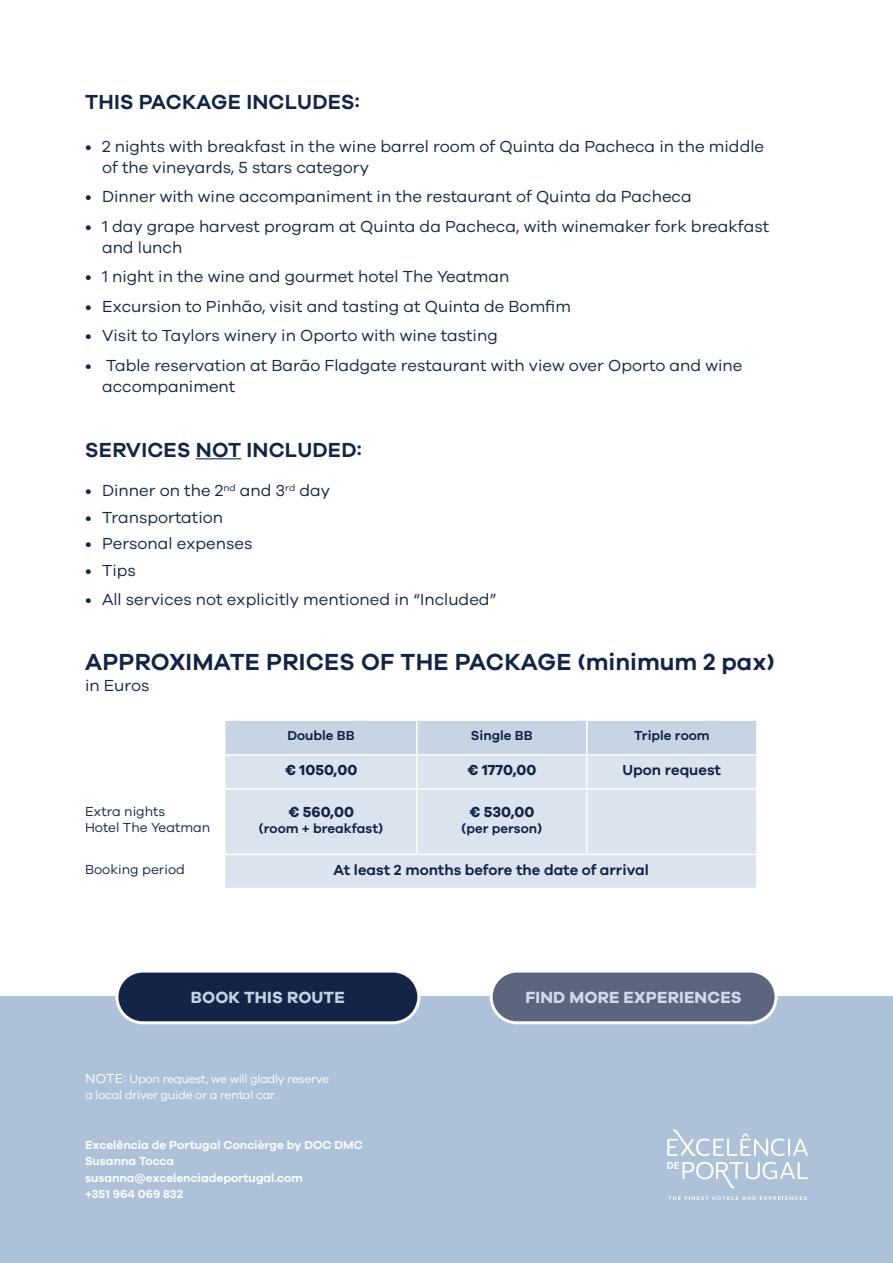
<style>
.page{position:relative;width:893px;height:1263px;background:#fff}
.page>*{position:absolute;margin:0;border:0;box-sizing:border-box;transform-origin:0 0}
.t1{font:600 24px "Galano Grotesque";letter-spacing:.01em;color:#142447}
.t2{font:600 21px "Galano Grotesque";letter-spacing:.01em;color:#142447}
.t3{font:700 16.65px "Galano Grotesque";letter-spacing:.01em;color:#cedae8}
.t4{font:700 16.65px "Galano Grotesque";letter-spacing:.01em;color:#c2d1e2}
.t5{font:16.5px/21px "Galano Grotesque";color:#142447}
.t6{font:600 15px "Galano Grotesque";color:#142447}
.t7{font:700 15px "Galano Grotesque";color:#142447}
.t8{font:600 13.5px "Galano Grotesque";color:#142447}
.t9{font:13.5px/16.5px "Galano Grotesque";color:#142447}
.t10{font:600 12px/16.5px "Galano Grotesque";color:#fff}
.t11{font:12px/16.5px "Galano Grotesque";letter-spacing:-.02em;color:#fff}
.s1{font-size:13.5px}
</style>
<div class="page">
<div style="left:0;top:997px;width:893px;height:266px;background:#adc2d9"></div>
<div style="left:117px;top:971px;width:302px;height:52px;background:#142447;border-radius:26px"></div>
<div style="left:115px;top:969px;width:305px;height:55px;border:3px solid #fff;border-radius:26px"></div>
<div style="left:491px;top:971px;width:285px;height:52px;background:#5b657e;border-radius:26px"></div>
<div style="left:490px;top:969px;width:287px;height:55px;border:3px solid #fff;border-radius:26px"></div>
<svg style="left:667px;top:1129px;width:141px;height:59px"></svg>
<svg style="left:668px;top:1196px;width:139px;height:4px"></svg>
<hr style="left:196px;top:458px;width:45px;height:1px;background:#142447">
<div style="left:225px;top:721px;width:531px;height:33px;background:#c6d4e4"></div>
<div style="left:225px;top:756px;width:531px;height:132px;background:#dae3ee"></div>
<hr style="left:416px;top:721px;width:1px;height:33px;background:#fff">
<hr style="left:586px;top:721px;width:2px;height:33px;background:#fff">
<hr style="left:416px;top:756px;width:1px;height:32px;background:#fff">
<hr style="left:586px;top:756px;width:2px;height:32px;background:#fff">
<hr style="left:416px;top:790px;width:1px;height:64px;background:#fff">
<hr style="left:586px;top:790px;width:2px;height:64px;background:#fff">
<hr style="left:225px;top:788px;width:192px;height:2px;background:#fff">
<hr style="left:417px;top:788px;width:170px;height:2px;background:#fff">
<hr style="left:587px;top:788px;width:171px;height:2px;background:#fff">
<hr style="left:225px;top:854px;width:192px;height:1px;background:#fff">
<hr style="left:417px;top:854px;width:170px;height:1px;background:#fff">
<hr style="left:587px;top:854px;width:171px;height:1px;background:#fff">
<p class="t2" style="left:85px;top:89px;width:276px">THIS PACKAGE INCLUDES:</p>
<p class="t5" style="left:102px;top:135px;width:664px;text-indent:-17px">• 2 nights with breakfast in the wine barrel room of Quinta da Pacheca in the middle of the vineyards, 5 stars category</p>
<p class="t5" style="left:85px;top:186px;width:608px">• Dinner with wine accompaniment in the restaurant of Quinta da Pacheca</p>
<p class="t5" style="left:102px;top:215px;width:669px;text-indent:-17px">• 1 day grape harvest program at Quinta da Pacheca, with winemaker fork breakfast and lunch</p>
<p class="t5" style="left:85px;top:266px;width:426px">• 1 night in the wine and gourmet hotel The Yeatman</p>
<p class="t5" style="left:85px;top:295px;width:488px">• Excursion to Pinhão, visit and tasting at Quinta de Bomfim</p>
<p class="t5" style="left:85px;top:325px;width:414px">• Visit to Taylors winery in Oporto with wine tasting</p>
<p class="t5" style="left:102px;top:354px;width:642px;text-indent:-17px">• Table reservation at Barão Fladgate restaurant with view over Oporto and wine accompaniment</p>
<p class="t2" style="left:85px;top:437px;width:278px">SERVICES NOT INCLUDED:</p>
<p class="t5" style="left:85px;top:480px;width:246px">• Dinner on the 2<sup>nd</sup> and 3<sup>rd</sup> day</p>
<p class="t5" style="left:85px;top:506px;width:140px">• Transportation</p>
<p class="t5" style="left:85px;top:533px;width:169px">• Personal expenses</p>
<p class="t5" style="left:85px;top:559px;width:52px">• Tips</p>
<p class="t5" style="left:85px;top:589px;width:413px">• All services not explicitly mentioned in “Included”</p>
<h1 class="t1" style="left:85px;top:648px;width:691px">APPROXIMATE PRICES OF THE PACKAGE (minimum 2 pax)</h1>
<p class="t5" style="left:85px;top:675px;width:66px">in Euros</p>
<p class="t8" style="left:287px;top:728px;width:69px">Double BB</p>
<p class="t8" style="left:471px;top:728px;width:63px">Single BB</p>
<p class="t8" style="left:634px;top:728px;width:77px">Triple room</p>
<p class="t7" style="left:285px;top:761px;width:74px">€ 1050,00</p>
<p class="t7" style="left:467px;top:761px;width:71px">€ 1770,00</p>
<p class="t6" style="left:623px;top:761px;width:100px">Upon request</p>
<p class="t9" style="left:85px;top:803px;width:127px">Extra nights<br>Hotel The Yeatman</p>
<p class="t7" style="left:288px;top:802px;width:67px">€ 560,00</p>
<p class="t7" style="left:469px;top:802px;width:67px">€ 530,00</p>
<p class="t8" style="left:461px;top:820px;width:82px">(per person)</p>
<p class="t8" style="left:259px;top:820px;width:126px">(room + breakfast)</p>
<p class="t9" style="left:85px;top:861px;width:101px">Booking period</p>
<p class="t6" style="left:333px;top:860px;width:317px">At least 2 months before the date of arrival</p>
<p class="t4" style="left:191px;top:987px;width:156px">BOOK THIS ROUTE</p>
<p class="t3" style="left:525px;top:987px;width:218px">FIND MORE EXPERIENCES</p>
<p class="t11" style="left:85px;top:1070px;width:246px"><span class="s1">NOTE:</span> Upon request, we will gladly reserve a local driver guide or a rental car.</p>
<p class="t10" style="left:85px;top:1136px;width:279px">Excelência de Portugal Concièrge by DOC DMC<br>Susanna Tocca susanna@excelenciadeportugal.com<br>+351 964 069 832</p>
</div>
